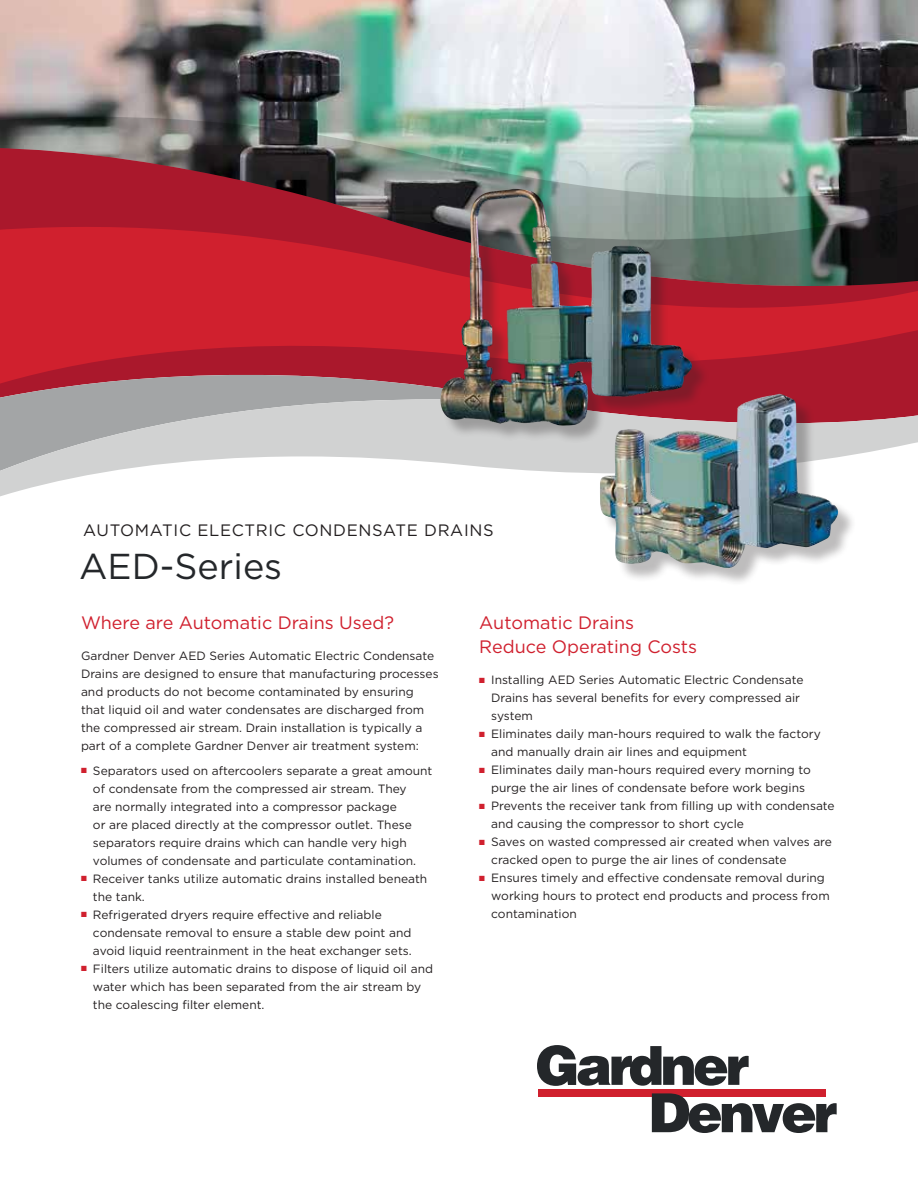
<style>
.page{position:relative;width:918px;height:1188px;background:#fff}
.page>*{position:absolute;margin:0;border:0;box-sizing:border-box;transform-origin:0 0}
.t1{font:36px "Gotham";color:#24272a}
.t2{font:18px/24px "Gotham";color:#d0202e}
.t3{font:16.5px "Gotham";letter-spacing:.04em;color:#231f20}
.t4{font:12px/18px "Gotham";color:#231f20}
.s1{color:#d0202e}
</style>
<div class="page">
<img style="left:0;top:0;width:918px;height:117px">
<img style="left:0;top:117px;width:918px;height:31px">
<img style="left:0;top:148px;width:918px;height:251px">
<svg style="left:0;top:223px;width:918px;height:165px;background:#bd1d2c"></svg>
<svg style="left:0;top:359px;width:440px;height:40px;background:#a95863"></svg>
<svg style="left:0;top:399px;width:918px;height:98px"></svg>
<div style="left:538px;top:1089px;width:287px;height:7px;background:#d0202e"></div>
<svg style="left:537px;top:1045px;width:212px;height:41px"></svg>
<svg style="left:652px;top:1093px;width:185px;height:40px"></svg>
<div style="left:443px;top:192px;width:413px;height:394px;background:#231f20;opacity:.3"></div>
<img style="left:440px;top:190px;width:400px;height:378px">
<h3 class="t3" style="left:83px;top:519px;width:412px">AUTOMATIC ELECTRIC CONDENSATE DRAINS</h3>
<h1 class="t1" style="left:79px;top:544px;width:205px">AED-Series</h1>
<h2 class="t2" style="left:81px;top:610px;width:315px">Where are Automatic Drains Used?</h2>
<p class="t4" style="left:81px;top:647px;width:359px">Gardner Denver AED Series Automatic Electric Condensate Drains are designed to ensure that manufacturing processes and products do not become contaminated by ensuring that liquid oil and water condensates are discharged from the compressed air stream. Drain installation is typically a part of a complete Gardner Denver air treatment system:</p>
<p class="t4" style="left:93px;top:761px;width:341px;text-indent:-12px"><span class="s1">■</span> Separators used on aftercoolers separate a great amount of condensate from the compressed air stream. They<br>are normally integrated into a compressor package<br>or are placed directly at the compressor outlet. These separators require drains which can handle very high volumes of condensate and particulate contamination.</p>
<p class="t4" style="left:93px;top:869px;width:336px;text-indent:-12px"><span class="s1">■</span> Receiver tanks utilize automatic drains installed beneath the tank.</p>
<p class="t4" style="left:93px;top:905px;width:320px;text-indent:-12px"><span class="s1">■</span> Refrigerated dryers require effective and reliable condensate removal to ensure a stable dew point and avoid liquid reentrainment in the heat exchanger sets.</p>
<p class="t4" style="left:93px;top:959px;width:342px;text-indent:-12px"><span class="s1">■</span> Filters utilize automatic drains to dispose of liquid oil and water which has been separated from the air stream by the coalescing filter element.</p>
<h2 class="t2" style="left:479px;top:610px;width:219px">Automatic Drains<br>Reduce Operating Costs</h2>
<p class="t4" style="left:491px;top:671px;width:314px;text-indent:-12px"><span class="s1">■</span> Installing AED Series Automatic Electric Condensate<br>Drains has several benefits for every compressed air system</p>
<p class="t4" style="left:491px;top:725px;width:331px;text-indent:-12px"><span class="s1">■</span> Eliminates daily man-hours required to walk the factory and manually drain air lines and equipment</p>
<p class="t4" style="left:479px;top:761px;width:333px;text-align:center"><span class="s1">■</span> Eliminates daily man-hours required every morning to purge the air lines of condensate before work begins</p>
<p class="t4" style="left:491px;top:797px;width:345px;text-indent:-12px"><span class="s1">■</span> Prevents the receiver tank from filling up with condensate and causing the compressor to short cycle</p>
<p class="t4" style="left:491px;top:833px;width:342px;text-indent:-12px"><span class="s1">■</span> Saves on wasted compressed air created when valves are cracked open to purge the air lines of condensate</p>
<p class="t4" style="left:491px;top:869px;width:340px;text-indent:-12px"><span class="s1">■</span> Ensures timely and effective condensate removal during working hours to protect end products and process from contamination</p>
</div>
